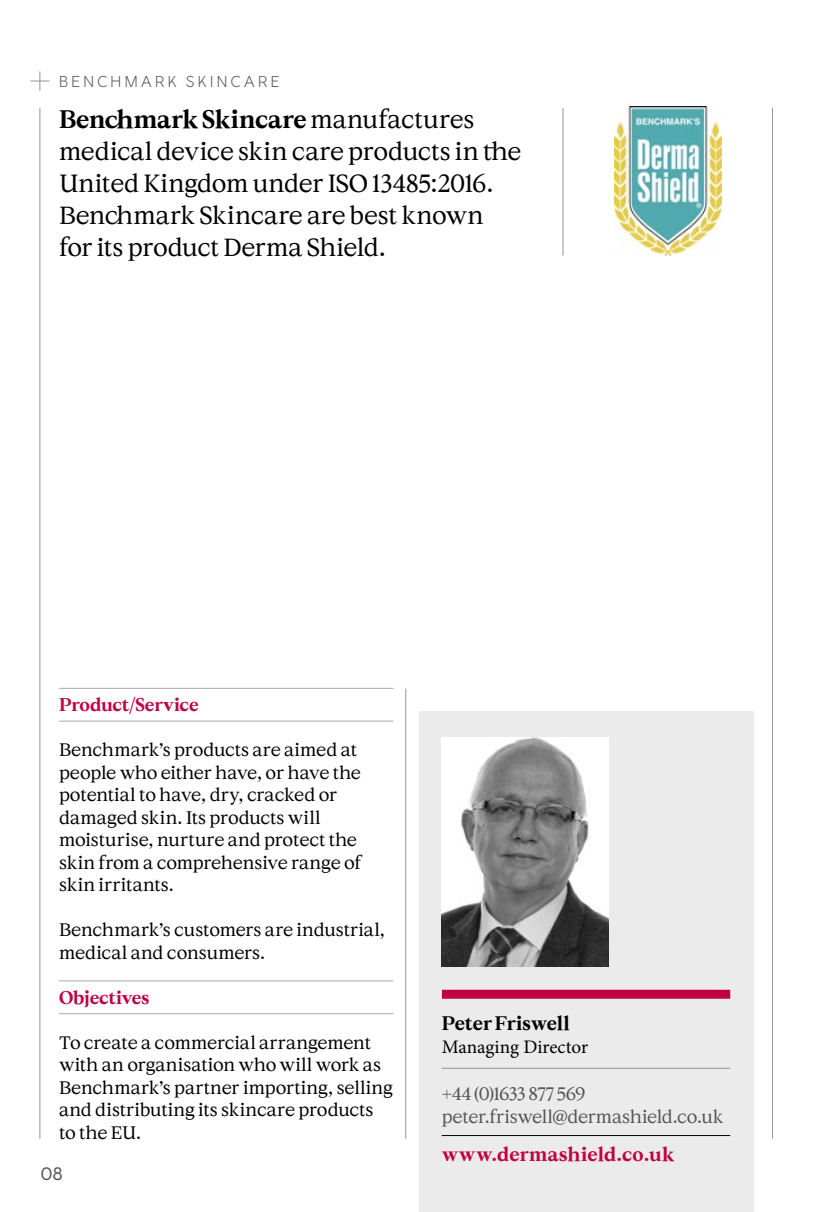
<style>
.page{position:relative;width:830px;height:1212px;background:#fff}
.page>*{position:absolute;margin:0;border:0;box-sizing:border-box;transform-origin:0 0}
.StandFirst_Serif_16{font:24.75px/31.9px "Cymru Serif";letter-spacing:-.015em;color:#000}
.URL{font:700 19.12px "Cymru Serif";letter-spacing:.015em;color:#c00045}
._03_Name_Line{font:19.12px "Minion Pro";letter-spacing:-.005em;color:#000}
.StandFirst_Serif_16-2{font:700 19.12px "Cymru Serif";letter-spacing:-.005em;color:#000}
._02_Body{font:18px/22.5px "Wales Serif";letter-spacing:-.01em;color:#000}
._02_Body-2{font:18px/22.9px "Wales Serif";letter-spacing:-.015em;color:#555}
._01_Red_Title_Line{font:700 18px "Cymru Serif";letter-spacing:-.01em;color:#c00045}
.t1{font:18px "Wales Sans Body";color:#555}
.t2{font:300 15.75px "Wales Sans Headline";letter-spacing:.22em;color:#555}
.s1{font-weight:700}
.s2{font-family:"Wales Serif"}
</style>
<div class="page">
<hr style="left:59px;top:688px;width:334px;height:1px;background:#aaa">
<hr style="left:59px;top:721px;width:334px;height:1px;background:#aaa">
<hr style="left:59px;top:980px;width:334px;height:1px;background:#aaa">
<hr style="left:59px;top:1013px;width:334px;height:1px;background:#aaa">
<hr style="left:405px;top:689px;width:1px;height:450px;background:#939393">
<hr style="left:771px;top:108px;width:1px;height:1031px;background:#939393">
<hr style="left:39px;top:108px;width:1px;height:1031px;background:#939393">
<svg style="left:30px;top:71px;width:19px;height:20px"></svg>
<div style="left:419px;top:711px;width:334px;height:501px;background:#ebebeb"></div>
<div style="left:441px;top:990px;width:288px;height:9px;background:#c00045"></div>
<img style="left:441px;top:737px;width:167px;height:230px">
<hr style="left:441px;top:1068px;width:288px;height:1px;background:#939393">
<hr style="left:441px;top:1135px;width:288px;height:1px;background:#000">
<img style="left:614px;top:107px;width:107px;height:149px">
<hr style="left:562px;top:108px;width:1px;height:148px;background:#939393">
<p class="t2" style="left:59px;top:71px;width:222px">BENCHMARK SKINCARE</p>
<p class="StandFirst_Serif_16" style="left:59px;top:103px;width:464px"><span class="s1">Benchmark Skincare</span> manufactures medical device skin care products in the United Kingdom under ISO 13485:2016.<br>Benchmark Skincare are best known for its product Derma Shield.</p>
<p class="_01_Red_Title_Line" style="left:59px;top:694px;width:141px">Pro<span class="s2">d</span>uct/Service</p>
<p class="_02_Body" style="left:59px;top:738px;width:303px">Benchmark’s products are aimed at people who either have, or have the potential to have, dry, cracked or damaged skin. Its products will moisturise, nurture and protect the skin from a comprehensive range of skin irritants.</p>
<p class="_02_Body" style="left:59px;top:918px;width:327px">Benchmark’s customers are industrial, medical and consumers.</p>
<p class="_01_Red_Title_Line" style="left:59px;top:986px;width:92px">Objectives</p>
<p class="_02_Body" style="left:59px;top:1031px;width:335px">To create a commercial arrangement with an organisation who will work as<br>Benchmark’s partner importing, selling and distributing its skincare products to the EU.</p>
<p class="t1" style="left:41px;top:1163px;width:23px">08</p>
<p class="StandFirst_Serif_16-2" style="left:441px;top:1011px;width:129px">Peter Friswell</p>
<p class="_03_Name_Line" style="left:441px;top:1033px;width:148px">Managing Director</p>
<p class="_02_Body-2" style="left:441px;top:1081px;width:283px">+44 (0)1633 877 569 peter.friswell@dermashield.co.uk</p>
<p class="URL" style="left:441px;top:1143px;width:234px">www.dermashield.co.uk</p>
</div>
